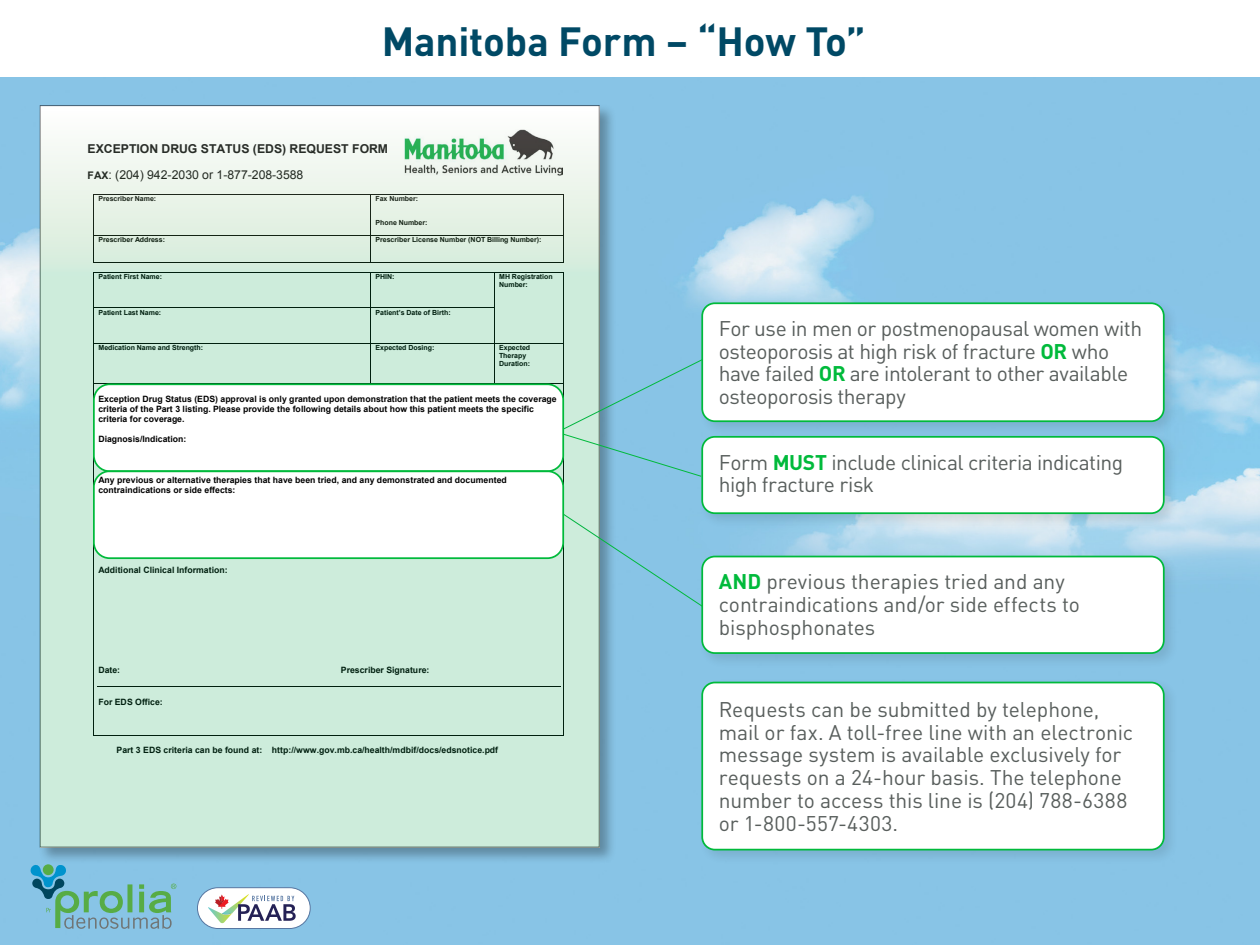
<style>
.page{position:relative;width:1260px;height:945px;background:#fff}
.page>*{position:absolute;margin:0;border:0;box-sizing:border-box;transform-origin:0 0}
.HEAD{font:700 40.25px "DINOT";letter-spacing:-.005em;color:#004965}
.Copy{font:21px/22.8px "DINOT";letter-spacing:-.005em;color:#585e5c}
.Copy-2{font:21px/22.8px "DINOT";letter-spacing:-.025em;color:#585e5c}
.t1{font:700 12.25px/26.1px "Arial";color:#000}
.t2{font:700 8.75px/10px "Arial";color:#000}
.t3{font:700 7px/8px "Arial";color:#000}
.s1{font-size:10.5px}
.s2{font-weight:400}
.s3{font-weight:700;color:#00ba3b}
</style>
<div class="page">
<img style="left:0;top:78px;width:1260px;height:867px">
<svg style="left:30px;top:864px;width:146px;height:65px;background:#76b7c3"></svg>
<div style="left:197px;top:888px;width:113px;height:41px;background:#fff;border-radius:21px"></div>
<div style="left:197px;top:887px;width:114px;height:42px;border:1px solid #5676a1;border-radius:21px"></div>
<svg style="left:208px;top:894px;width:88px;height:30px"></svg>
<div style="left:37px;top:103px;width:579px;height:761px;background:#000;opacity:.3"></div>
<svg style="left:600px;top:513px;width:104px;height:95px;background:#83bfde"></svg>
<div style="left:697px;top:432px;width:483px;height:97px;background:#000;opacity:.1"></div>
<div style="left:702px;top:437px;width:462px;height:76px;background:#fff;border-radius:13px"></div>
<div style="left:701px;top:436px;width:464px;height:78px;border:2px solid #00ba3b;border-radius:13px"></div>
<div style="left:697px;top:299px;width:483px;height:138px;background:#000;opacity:.1"></div>
<div style="left:702px;top:303px;width:462px;height:118px;background:#fff;border-radius:13px"></div>
<div style="left:701px;top:302px;width:464px;height:120px;border:2px solid #00ba3b;border-radius:13px"></div>
<div style="left:697px;top:678px;width:483px;height:188px;background:#000;opacity:.1"></div>
<div style="left:702px;top:683px;width:462px;height:167px;background:#fff;border-radius:13px"></div>
<div style="left:701px;top:682px;width:464px;height:169px;border:2px solid #00ba3b;border-radius:13px"></div>
<div style="left:697px;top:552px;width:483px;height:117px;background:#000;opacity:.1"></div>
<div style="left:702px;top:557px;width:462px;height:96px;background:#fff;border-radius:13px"></div>
<div style="left:701px;top:556px;width:464px;height:98px;border:2px solid #00ba3b;border-radius:13px"></div>
<svg style="left:40px;top:106px;width:560px;height:741px"></svg>
<div style="left:93px;top:383px;width:471px;height:89px;border:2px solid #00ba3b;border-radius:16px"></div>
<div style="left:93px;top:470px;width:471px;height:89px;border:2px solid #00ba3b;border-radius:16px"></div>
<svg style="left:562px;top:358px;width:142px;height:119px;background:#93cad9"></svg>
<p class="HEAD" style="left:382px;top:15px;width:485px">Manitoba Form – “How To”</p>
<h3 class="t1" style="left:88px;top:136px;width:302px">EXCEPTION DRUG STATUS (EDS) REQUEST FORM<br><span class="s1">FAX</span><span class="s2">: (204) 942-2030 or 1-877-208-3588</span></h3>
<p class="t3" style="left:98px;top:194px;width:59px">Prescriber Name:</p>
<p class="t3" style="left:375px;top:194px;width:44px">Fax Number:</p>
<p class="t3" style="left:375px;top:219px;width:53px">Phone Number:</p>
<p class="t3" style="left:98px;top:236px;width:68px">Prescriber Address:</p>
<p class="t3" style="left:375px;top:236px;width:168px">Prescriber License Number (NOT Billing Number):</p>
<p class="t3" style="left:98px;top:273px;width:65px">Patient First Name:</p>
<p class="t3" style="left:375px;top:273px;width:20px">PHIN:</p>
<p class="t3" style="left:499px;top:273px;width:55px">MH Registration<br>Number:</p>
<p class="t3" style="left:98px;top:308px;width:64px">Patient Last Name:</p>
<p class="t3" style="left:375px;top:308px;width:77px">Patient’s Date of Birth:</p>
<p class="t3" style="left:98px;top:344px;width:106px">Medication Name and Strength:</p>
<p class="t3" style="left:375px;top:344px;width:60px">Expected Dosing:</p>
<p class="t3" style="left:499px;top:344px;width:33px">Expected<br>Therapy<br>Duration:</p>
<p class="t2" style="left:98px;top:394px;width:460px">Exception Drug Status (EDS) approval is only granted upon demonstration that the patient meets the coverage criteria of the Part 3 listing. Please provide the following details about how this patient meets the specific criteria for coverage.</p>
<p class="t2" style="left:98px;top:435px;width:90px">Diagnosis/Indication:</p>
<p class="t2" style="left:98px;top:475px;width:410px">Any previous or alternative therapies that have been tried, and any demonstrated and documented contraindications or side effects:</p>
<p class="t2" style="left:98px;top:565px;width:131px">Additional Clinical Information:</p>
<p class="t2" style="left:98px;top:665px;width:23px">Date:</p>
<p class="t2" style="left:341px;top:665px;width:90px">Prescriber Signature:</p>
<p class="t2" style="left:98px;top:697px;width:66px">For EDS Office:</p>
<p class="t2" style="left:117px;top:745px;width:383px">Part 3 EDS criteria can be found at: http://www.gov.mb.ca/health/mdbif/docs/edsnotice.pdf</p>
<p class="Copy-2" style="left:719px;top:317px;width:425px">For use in men or postmenopausal women with osteoporosis at high risk of fracture <span class="s3">OR</span> who have failed <span class="s3">OR</span> are intolerant to other available osteoporosis therapy</p>
<p class="Copy-2" style="left:719px;top:450px;width:406px">Form <span class="s3">MUST</span> include clinical criteria indicating high fracture risk</p>
<p class="Copy" style="left:719px;top:570px;width:363px"><span class="s3">AND</span> previous therapies tried and any contraindications and/or side effects to bisphosphonates</p>
<p class="Copy" style="left:719px;top:698px;width:416px">Requests can be submitted by telephone, mail or fax. A toll-free line with an electronic message system is available exclusively for requests on a 24-hour basis. The telephone number to access this line is (204) 788-6388 or 1-800-557-4303.</p>
</div>
